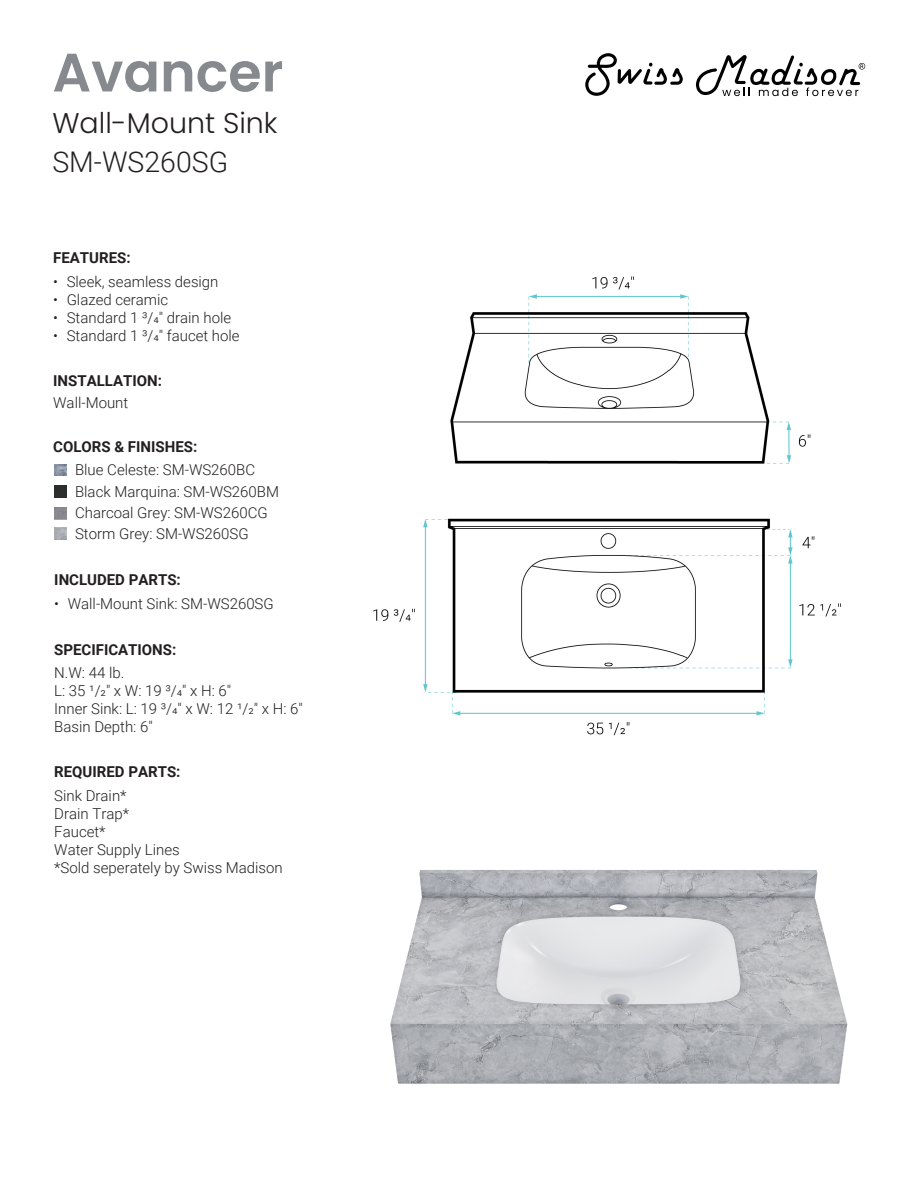
<style>
.page{position:relative;width:918px;height:1188px;background:#fff}
.page>*{position:absolute;margin:0;border:0;box-sizing:border-box;transform-origin:0 0}
.t1{font:600 54px "Poppins";color:#86898d}
.t2{font:300 28.5px "Poppins";color:#231f20}
.t3{font:300 28.5px "Roboto";color:#231f20}
.t4{font:300 15px/18px "Roboto";color:#231f20}
.t5{font:700 15px "Roboto";color:#231f20}
</style>
<div class="page">
<svg style="left:585px;top:53px;width:98px;height:43px"></svg>
<svg style="left:696px;top:55px;width:169px;height:41px"></svg>
<svg style="left:55px;top:464px;width:12px;height:12px"></svg>
<svg style="left:55px;top:486px;width:12px;height:12px"></svg>
<svg style="left:55px;top:508px;width:12px;height:11px"></svg>
<svg style="left:55px;top:528px;width:12px;height:12px"></svg>
<img style="left:373px;top:276px;width:468px;height:460px">
<img style="left:390px;top:870px;width:458px;height:214px">
<h1 class="t1" style="left:52px;top:41px;width:232px">Avancer</h1>
<h2 class="t2" style="left:52px;top:106px;width:227px">Wall-Mount Sink</h2>
<h2 class="t3" style="left:52px;top:142px;width:177px">SM-WS260SG</h2>
<p class="t5" style="left:53px;top:247px;width:79px">FEATURES:</p>
<p class="t4" style="left:53px;top:272px;width:167px">• Sleek, seamless design</p>
<p class="t4" style="left:53px;top:290px;width:117px">• Glazed ceramic</p>
<p class="t4" style="left:53px;top:308px;width:179px">• Standard 1 ³/4" drain hole</p>
<p class="t4" style="left:53px;top:326px;width:188px">• Standard 1 ³/4" faucet hole</p>
<p class="t5" style="left:53px;top:370px;width:110px">INSTALLATION:</p>
<p class="t4" style="left:53px;top:393px;width:77px">Wall-Mount</p>
<p class="t5" style="left:53px;top:437px;width:146px">COLORS &amp; FINISHES:</p>
<p class="t4" style="left:75px;top:458px;width:205px;line-height:22.5px">Blue Celeste: SM-WS260BC<br>Black Marquina: SM-WS260BM</p>
<p class="t4" style="left:75px;top:502px;width:194px;line-height:21px">Charcoal Grey: SM-WS260CG<br>Storm Grey: SM-WS260SG</p>
<p class="t5" style="left:54px;top:569px;width:128px">INCLUDED PARTS:</p>
<p class="t4" style="left:54px;top:594px;width:221px">• Wall-Mount Sink: SM-WS260SG</p>
<p class="t5" style="left:54px;top:639px;width:124px">SPECIFICATIONS:</p>
<p class="t4" style="left:54px;top:663px;width:250px">N.W: 44 lb.<br>L: 35 ¹/2" x W: 19 ³/4" x H: 6"<br>Inner Sink: L: 19 ³/4" x W: 12 ¹/2" x H: 6"<br>Basin Depth: 6"</p>
<p class="t5" style="left:54px;top:761px;width:128px">REQUIRED PARTS:</p>
<p class="t4" style="left:54px;top:786px;width:230px">Sink Drain*<br>Drain Trap*<br>Faucet*<br>Water Supply Lines<br>*Sold seperately by Swiss Madison</p>
</div>
